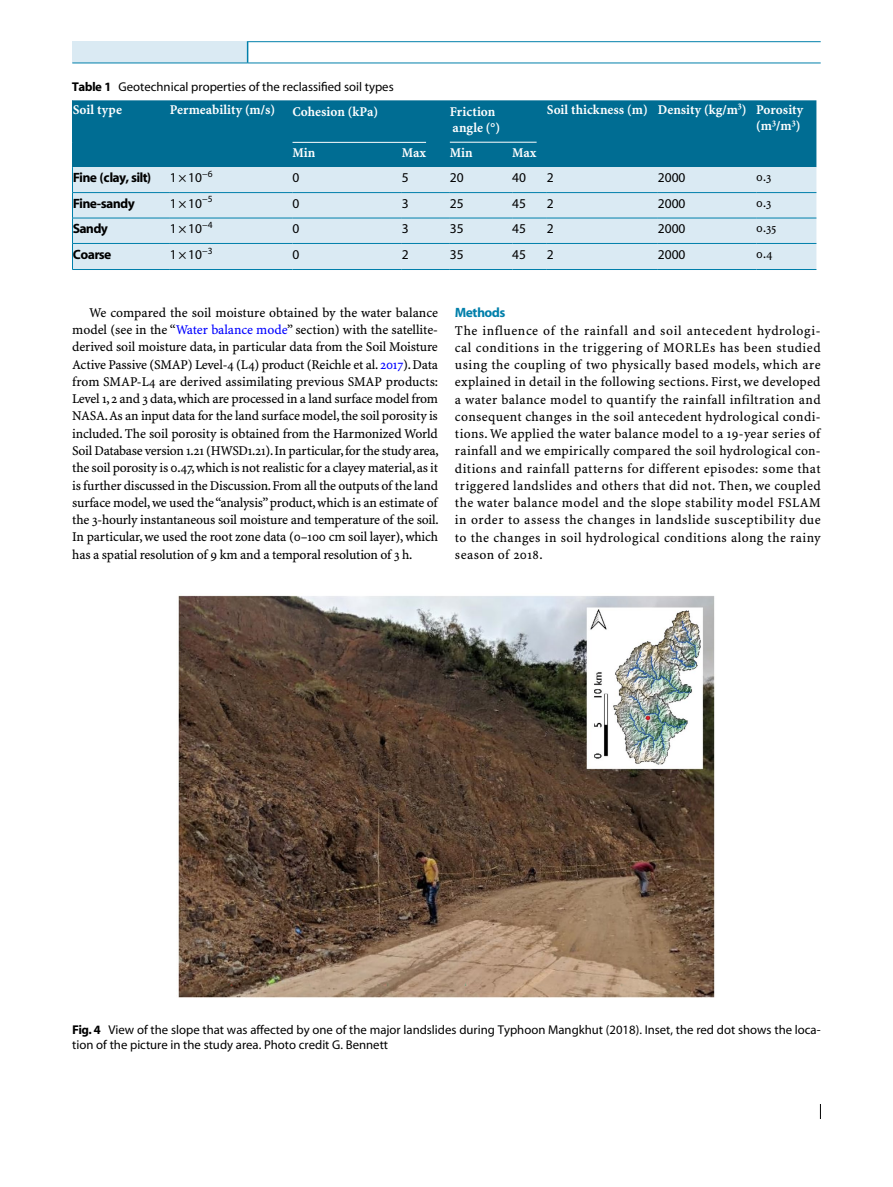
<style>
.page{position:relative;width:893px;height:1187px;background:#fff}
.page>*{position:absolute;margin:0;border:0;box-sizing:border-box;transform-origin:0 0}
.t1{font:13.5px/17.2px "S Minion Plus";color:#000;text-align:justify}
.t2{font:700 13.5px/16.5px "S Minion Plus";color:#fff}
.t3{font:13.5px "S Myriad";color:#000}
.t4{font:700 13.5px "S Myriad";color:#000}
.t5{font:700 13.5px "S Myriad";color:#007faa}
.t6{font:12.75px/15px "S Myriad";color:#000}
.t7{font:12.75px "S Minion Plus";color:#000}
.s1{font-weight:700}
.s2{color:#00f}
</style>
<div class="page">
<svg style="left:820px;top:1104px;width:1px;height:14px"></svg>
<div style="left:72px;top:42px;width:176px;height:21px;background:#daeaf3"></div>
<svg style="left:247px;top:42px;width:1px;height:21px"></svg>
<hr style="left:72px;top:63px;width:176px;height:1px;background:#007faa">
<hr style="left:247px;top:41px;width:574px;height:1px;background:#007faa">
<hr style="left:248px;top:63px;width:573px;height:1px;background:#007faa">
<div style="left:73px;top:100px;width:743px;height:67px;background:#006d93"></div>
<div style="left:73px;top:167px;width:743px;height:102px;background:#daeaf3"></div>
<hr style="left:72px;top:100px;width:1px;height:42px;background:#006d93">
<hr style="left:73px;top:192px;width:97px;height:1px;background:#007faa">
<hr style="left:170px;top:192px;width:122px;height:1px;background:#007faa">
<hr style="left:292px;top:192px;width:110px;height:1px;background:#007faa">
<hr style="left:402px;top:192px;width:48px;height:1px;background:#007faa">
<hr style="left:450px;top:192px;width:62px;height:1px;background:#007faa">
<hr style="left:512px;top:192px;width:35px;height:1px;background:#007faa">
<hr style="left:547px;top:192px;width:111px;height:1px;background:#007faa">
<hr style="left:658px;top:192px;width:98px;height:1px;background:#007faa">
<hr style="left:756px;top:192px;width:60px;height:1px;background:#007faa">
<hr style="left:72px;top:218px;width:98px;height:1px;background:#007faa">
<hr style="left:170px;top:218px;width:122px;height:1px;background:#007faa">
<hr style="left:292px;top:218px;width:110px;height:1px;background:#007faa">
<hr style="left:402px;top:218px;width:48px;height:1px;background:#007faa">
<hr style="left:450px;top:218px;width:62px;height:1px;background:#007faa">
<hr style="left:512px;top:218px;width:35px;height:1px;background:#007faa">
<hr style="left:547px;top:218px;width:111px;height:1px;background:#007faa">
<hr style="left:658px;top:218px;width:98px;height:1px;background:#007faa">
<hr style="left:756px;top:218px;width:60px;height:1px;background:#007faa">
<hr style="left:72px;top:243px;width:98px;height:1px;background:#007faa">
<svg style="left:72px;top:142px;width:1px;height:127px"></svg>
<hr style="left:72px;top:269px;width:98px;height:1px;background:#007faa">
<hr style="left:170px;top:243px;width:122px;height:1px;background:#007faa">
<hr style="left:170px;top:269px;width:122px;height:1px;background:#007faa">
<hr style="left:292px;top:243px;width:110px;height:1px;background:#007faa">
<hr style="left:292px;top:269px;width:110px;height:1px;background:#007faa">
<hr style="left:402px;top:243px;width:48px;height:1px;background:#007faa">
<hr style="left:402px;top:269px;width:48px;height:1px;background:#007faa">
<hr style="left:450px;top:243px;width:62px;height:1px;background:#007faa">
<hr style="left:450px;top:269px;width:62px;height:1px;background:#007faa">
<hr style="left:512px;top:243px;width:35px;height:1px;background:#007faa">
<hr style="left:512px;top:269px;width:35px;height:1px;background:#007faa">
<hr style="left:547px;top:243px;width:111px;height:1px;background:#007faa">
<hr style="left:547px;top:269px;width:111px;height:1px;background:#007faa">
<hr style="left:658px;top:243px;width:98px;height:1px;background:#007faa">
<hr style="left:658px;top:269px;width:98px;height:1px;background:#007faa">
<hr style="left:756px;top:243px;width:60px;height:1px;background:#007faa">
<hr style="left:756px;top:269px;width:60px;height:1px;background:#007faa">
<hr style="left:292px;top:142px;width:134px;height:1px;background:#fff">
<hr style="left:450px;top:142px;width:87px;height:1px;background:#fff">
<img style="left:178px;top:595px;width:537px;height:403px">
<p class="t6" style="left:72px;top:79px;width:323px"><span class="s1">Table 1</span> Geotechnical properties of the reclassified soil types</p>
<p class="t2" style="left:73px;top:101px;width:51px">Soil type</p>
<p class="t2" style="left:170px;top:101px;width:107px">Permeability (m/s)</p>
<p class="t2" style="left:292px;top:103px;width:87px">Cohesion (kPa)</p>
<p class="t2" style="left:450px;top:103px;width:52px">Friction angle (°)</p>
<p class="t2" style="left:547px;top:101px;width:258px;text-align:right">Soil thickness (m) Density (kg/m<sup>3</sup>) Porosity (m<sup>3</sup>/m<sup>3</sup>)</p>
<p class="t2" style="left:292px;top:145px;width:24px">Min</p>
<p class="t2" style="left:402px;top:145px;width:26px">Max</p>
<p class="t2" style="left:450px;top:145px;width:24px">Min</p>
<p class="t2" style="left:512px;top:145px;width:26px">Max</p>
<p class="t4" style="left:73px;top:170px;width:80px">Fine (clay, silt)</p>
<p class="t3" style="left:170px;top:171px;width:44px">1× -10<sup>−6</sup></p>
<p class="t3" style="left:292px;top:171px;width:8px">0</p>
<p class="t3" style="left:402px;top:171px;width:8px">5</p>
<p class="t3" style="left:450px;top:171px;width:15px">20</p>
<p class="t3" style="left:512px;top:171px;width:15px">40</p>
<p class="t3" style="left:547px;top:171px;width:8px">2</p>
<p class="t3" style="left:658px;top:171px;width:29px">2000</p>
<p class="t7" style="left:756px;top:170px;width:17px">0.3</p>
<p class="t4" style="left:73px;top:196px;width:63px">Fine-sandy</p>
<p class="t3" style="left:170px;top:196px;width:44px">1× -10<sup>−5</sup></p>
<p class="t3" style="left:292px;top:196px;width:8px">0</p>
<p class="t3" style="left:402px;top:196px;width:8px">3</p>
<p class="t3" style="left:450px;top:196px;width:15px">25</p>
<p class="t3" style="left:512px;top:196px;width:15px">45</p>
<p class="t3" style="left:547px;top:196px;width:8px">2</p>
<p class="t3" style="left:658px;top:196px;width:29px">2000</p>
<p class="t7" style="left:756px;top:196px;width:17px">0.3</p>
<p class="t4" style="left:73px;top:221px;width:36px">Sandy</p>
<p class="t3" style="left:170px;top:222px;width:44px">1× -10<sup>−4</sup></p>
<p class="t3" style="left:292px;top:222px;width:8px">0</p>
<p class="t3" style="left:402px;top:222px;width:8px">3</p>
<p class="t3" style="left:450px;top:222px;width:15px">35</p>
<p class="t3" style="left:512px;top:222px;width:15px">45</p>
<p class="t3" style="left:547px;top:222px;width:8px">2</p>
<p class="t3" style="left:658px;top:222px;width:29px">2000</p>
<p class="t7" style="left:756px;top:221px;width:22px">0.35</p>
<p class="t4" style="left:73px;top:247px;width:40px">Coarse</p>
<p class="t3" style="left:170px;top:248px;width:44px">1× -10<sup>−3</sup></p>
<p class="t3" style="left:292px;top:248px;width:8px">0</p>
<p class="t3" style="left:402px;top:248px;width:8px">2</p>
<p class="t3" style="left:450px;top:248px;width:15px">35</p>
<p class="t3" style="left:512px;top:248px;width:15px">45</p>
<p class="t3" style="left:547px;top:248px;width:8px">2</p>
<p class="t3" style="left:658px;top:248px;width:29px">2000</p>
<p class="t7" style="left:756px;top:247px;width:18px">0.4</p>
<p class="t1" style="left:72px;top:304px;width:368px;text-indent:17px">We compared the soil moisture obtained by the water balance model (see in the “<span class="s2">Water balance mode</span>” section) with the satellite&shy;derived soil moisture data, in particular data from the Soil Moisture Active Passive (SMAP) Level-4 (L4) product (Reichle et al. <span class="s2">2017</span>). Data from SMAP-L4 are derived assimilating previous SMAP products:<br>Level 1, 2 and 3 data, which are processed in a land surface model from NASA. As an input data for the land surface model, the soil porosity is included. The soil porosity is obtained from the Harmonized World Soil Database version 1.21 (HWSD1.21). In particular, for the study area, the soil porosity is 0.47, which is not realistic for a clayey material, as it is further discussed in the Discussion. From all the outputs of the land surface model, we used the “analysis” product, which is an estimate of the 3-hourly instantaneous soil moisture and temperature of the soil.<br>In particular, we used the root zone data (0–100 cm soil layer), which has a spatial resolution of 9 km and a temporal resolution of 3 h.</p>
<p class="t5" style="left:455px;top:306px;width:51px">Methods</p>
<p class="t1" style="left:455px;top:322px;width:367px">The influence of the rainfall and soil antecedent hydrologi&shy;cal conditions in the triggering of MORLEs has been studied using the coupling of two physically based models, which are explained in detail in the following sections. First, we developed a water balance model to quantify the rainfall infiltration and consequent changes in the soil antecedent hydrological condi&shy;tions. We applied the water balance model to a 19-year series of rainfall and we empirically compared the soil hydrological con&shy;ditions and rainfall patterns for different episodes: some that triggered landslides and others that did not. Then, we coupled the water balance model and the slope stability model FSLAM in order to assess the changes in landslide susceptibility due to the changes in soil hydrological conditions along the rainy season of 2018.</p>
<p class="t6" style="left:72px;top:1023px;width:750px"><span class="s1">Fig. 4</span> View of the slope that was affected by one of the major landslides during Typhoon Mangkhut (2018). Inset, the red dot shows the loca&shy;tion of the picture in the study area. Photo credit G. Bennett</p>
</div>
